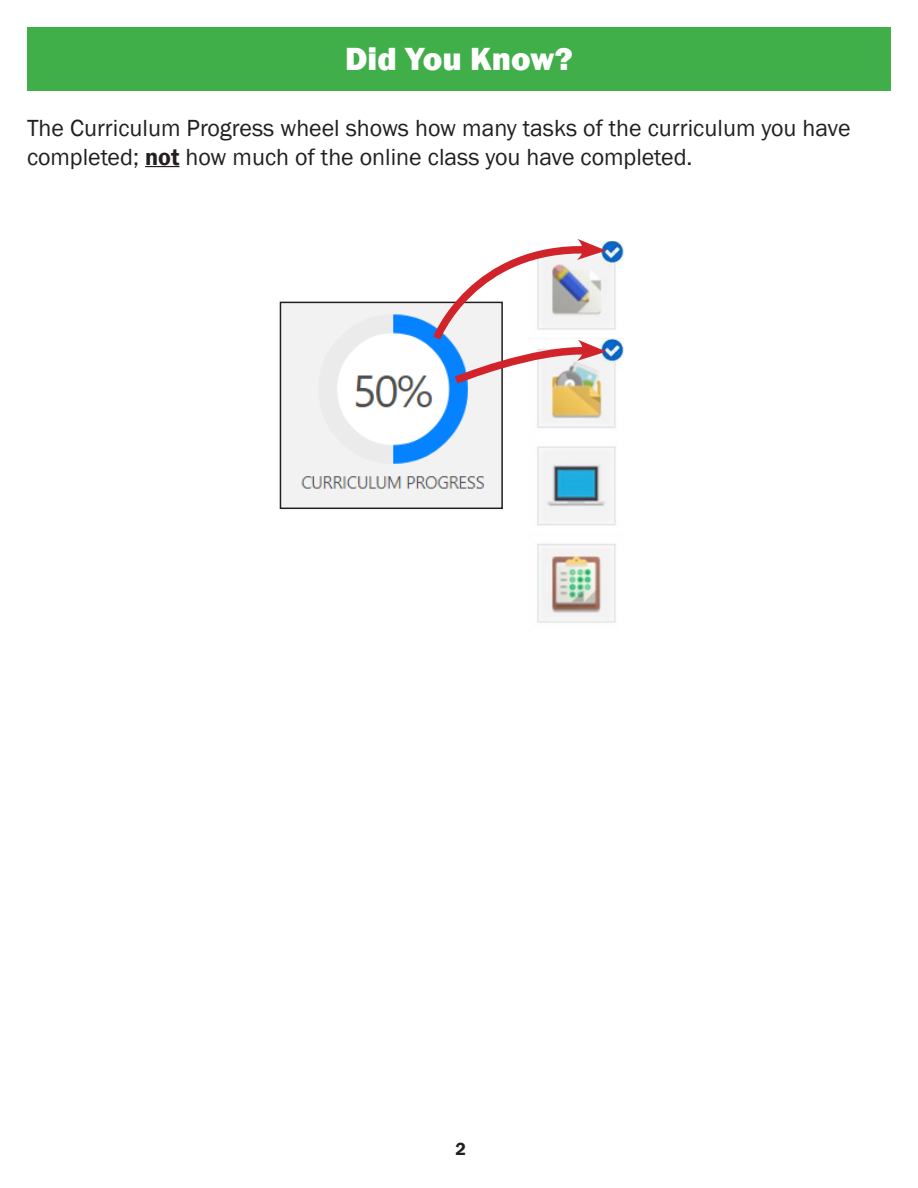
<style>
.page{position:relative;width:918px;height:1188px;background:#fff}
.page>*{position:absolute;margin:0;border:0;box-sizing:border-box;transform-origin:0 0}
.t1{font:800 33px "Franklin Gothic";color:#fff}
.t2{font:24px/28.8px "Franklin Gothic";color:#231f20}
.t3{font:600 18px "Franklin Gothic";color:#231f20}
.s1{font-weight:600}
</style>
<div class="page">
<hr style="left:145px;top:166px;width:35px;height:1px;background:#231f20">
<div style="left:27px;top:27px;width:864px;height:64px;background:#40ae49"></div>
<img style="left:283px;top:305px;width:217px;height:201px">
<div style="left:280px;top:302px;width:223px;height:207px;border:2px solid #231f20"></div>
<img style="left:537px;top:241px;width:87px;height:382px">
<svg style="left:429px;top:239px;width:177px;height:149px"></svg>
<p class="t1" style="left:345px;top:37px;width:229px">Did You Know?</p>
<p class="t2" style="left:27px;top:114px;width:825px">The Curriculum Progress wheel shows how many tasks of the curriculum you have completed; <span class="s1">not</span> how much of the online class you have completed.</p>
<p class="t3" style="left:456px;top:1137px;width:12px">2</p>
</div>
